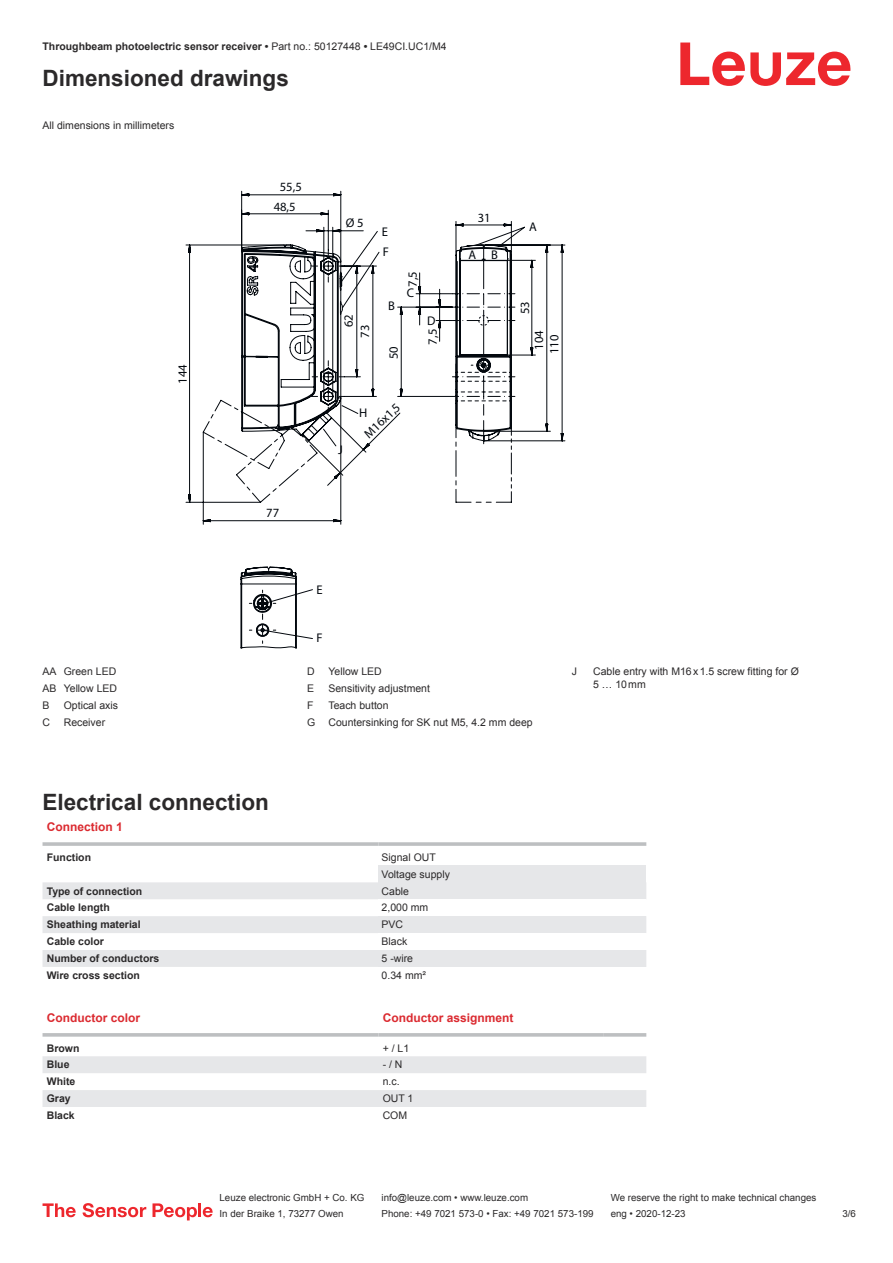
<style>
.page{position:relative;width:893px;height:1263px;background:#fff}
.page>*{position:absolute;margin:0;border:0;box-sizing:border-box;transform-origin:0 0}
.t1{font:700 22.5px "Arial";color:#2b292a}
.t2{font:12.6px/19.8px "Myriad Pro";color:#03080e;text-align:center}
.t3{font:700 12px "Arial";color:#db2a30}
.t4{font:10.5px/17px "Arial";color:#2b292a}
.t5{font:700 10.5px "Arial";color:#2b292a}
.t6{font:9.75px "Arial";color:#2b292a}
.s1{font-weight:400}
</style>
<div class="page">
<svg style="left:680px;top:43px;width:170px;height:43px"></svg>
<svg style="left:43px;top:882px;width:335px;height:85px;fill:#e6e7e9"></svg>
<hr style="left:43px;top:842px;width:335px;height:4px;background:#bdbfc1">
<hr style="left:378px;top:842px;width:268px;height:4px;background:#c7c9ca">
<div style="left:378px;top:865px;width:268px;height:17px;background:#e6e7e9"></div>
<div style="left:378px;top:882px;width:268px;height:17px;background:#e6e7e9"></div>
<div style="left:378px;top:916px;width:268px;height:17px;background:#e6e7e9"></div>
<div style="left:378px;top:950px;width:268px;height:17px;background:#e6e7e9"></div>
<svg style="left:43px;top:1056px;width:603px;height:51px"></svg>
<svg style="left:43px;top:1033px;width:335px;height:4px"></svg>
<svg style="left:378px;top:1033px;width:226px;height:4px"></svg>
<svg style="left:604px;top:1033px;width:42px;height:4px"></svg>
<svg style="left:43px;top:1203px;width:33px;height:14px"></svg>
<svg style="left:83px;top:1203px;width:63px;height:14px"></svg>
<svg style="left:153px;top:1203px;width:44px;height:17px"></svg>
<hr style="left:198px;top:1203px;width:3px;height:14px;background:#ed272d">
<svg style="left:203px;top:1207px;width:10px;height:10px"></svg>
<svg style="left:186px;top:244px;width:326px;height:395px"></svg>
<svg style="left:308px;top:221px;width:257px;height:265px"></svg>
<svg style="left:241px;top:191px;width:136px;height:256px"></svg>
<p class="t5" style="left:43px;top:43px;width:406px">Throughbeam photoelectric sensor receiver • <span class="s1">Part no.: 50127448</span> • <span class="s1">LE49CI.UC1/M4</span></p>
<h1 class="t1" style="left:43px;top:70px;width:248px">Dimensioned drawings</h1>
<p class="t4" style="left:43px;top:117px;width:133px">All dimensions in millimeters</p>
<p class="t2" style="left:173px;top:384px;width:21px;rotate:-90deg">144</p>
<p class="t2" style="left:274px;top:178px;width:30px">55,5<br>48,5</p>
<p class="t2" style="left:266px;top:503px;width:14px">77</p>
<p class="t2" style="left:346px;top:213px;width:19px">Ø 5</p>
<p class="t2" style="left:478px;top:208px;width:14px">31</p>
<p class="t2" style="left:382px;top:223px;width:8px">E</p>
<p class="t2" style="left:468px;top:245px;width:31px">A B</p>
<p class="t2" style="left:383px;top:243px;width:8px">F</p>
<p class="t2" style="left:341px;top:338px;width:25px;line-height:16.4px;text-align:left;text-indent:10px;rotate:-90deg">62<br>73</p>
<p class="t2" style="left:388px;top:297px;width:8px">B</p>
<p class="t2" style="left:403px;top:287px;width:17px;rotate:-90deg">7,5</p>
<p class="t2" style="left:407px;top:283px;width:9px">C</p>
<p class="t2" style="left:384px;top:359px;width:14px;rotate:-90deg">50</p>
<p class="t2" style="left:427px;top:311px;width:10px">D</p>
<p class="t2" style="left:423px;top:344px;width:17px;rotate:-90deg">7,5</p>
<p class="t2" style="left:338px;top:440px;width:6px">J</p>
<p class="t2" style="left:360px;top:429px;width:46px;rotate:-44deg">M16x1,5</p>
<p class="t2" style="left:359px;top:404px;width:10px">H</p>
<p class="t2" style="left:529px;top:217px;width:9px">A</p>
<p class="t2" style="left:516px;top:314px;width:14px;rotate:-90deg">53</p>
<p class="t2" style="left:532px;top:354px;width:25px;line-height:15.3px;rotate:-90deg">104<br>110</p>
<p class="t2" style="left:317px;top:580px;width:8px">E</p>
<p class="t4" style="left:43px;top:664px;width:76px;text-align:justify">AA Green LED AB Yellow LED B</p>
<p class="t4" style="left:64px;top:698px;width:56px">Optical axis</p>
<p class="t4" style="left:43px;top:715px;width:9px">C</p>
<p class="t4" style="left:64px;top:715px;width:43px">Receiver</p>
<p class="t2" style="left:317px;top:629px;width:8px">F</p>
<p class="t4" style="left:307px;top:664px;width:9px">D</p>
<p class="t4" style="left:328px;top:664px;width:55px">Yellow LED</p>
<p class="t4" style="left:307px;top:681px;width:9px">E</p>
<p class="t4" style="left:328px;top:681px;width:103px">Sensitivity adjustment</p>
<p class="t4" style="left:307px;top:698px;width:8px">F</p>
<p class="t4" style="left:307px;top:698px;width:227px;text-indent:21px">Teach button<br>G Countersinking for SK nut M5, 4.2 mm deep</p>
<h1 class="t1" style="left:43px;top:793px;width:228px">Electrical connection</h1>
<p class="t3" style="left:47px;top:823px;width:78px">Connection 1</p>
<p class="t5" style="left:47px;top:853px;width:46px">Function</p>
<p class="t4" style="left:382px;top:849px;width:70px">Signal OUT<br>Voltage supply</p>
<p class="t5" style="left:47px;top:887px;width:97px">Type of connection</p>
<p class="t4" style="left:382px;top:883px;width:29px">Cable</p>
<p class="t5" style="left:47px;top:904px;width:65px">Cable length</p>
<p class="t4" style="left:382px;top:900px;width:48px">2,000 mm</p>
<p class="t5" style="left:47px;top:921px;width:95px">Sheathing material</p>
<p class="t4" style="left:382px;top:917px;width:23px">PVC</p>
<p class="t5" style="left:47px;top:938px;width:59px">Cable color</p>
<p class="t4" style="left:382px;top:934px;width:27px">Black</p>
<p class="t5" style="left:47px;top:954px;width:114px">Number of conductors</p>
<p class="t4" style="left:382px;top:951px;width:33px">5 -wire</p>
<p class="t5" style="left:47px;top:971px;width:95px">Wire cross section</p>
<p class="t4" style="left:382px;top:968px;width:46px">0.34 mm²</p>
<p class="t3" style="left:47px;top:1013px;width:95px">Conductor color</p>
<p class="t3" style="left:383px;top:1013px;width:132px">Conductor assignment</p>
<p class="t5" style="left:47px;top:1044px;width:34px">Brown</p>
<p class="t4" style="left:383px;top:1040px;width:28px">+ / L1</p>
<p class="t5" style="left:47px;top:1061px;width:24px">Blue</p>
<p class="t4" style="left:383px;top:1057px;width:21px">- / N</p>
<p class="t5" style="left:47px;top:1078px;width:30px">White</p>
<p class="t4" style="left:383px;top:1074px;width:18px">n.c.</p>
<p class="t5" style="left:47px;top:1095px;width:25px">Gray</p>
<p class="t4" style="left:383px;top:1091px;width:32px">OUT 1</p>
<p class="t5" style="left:47px;top:1111px;width:30px">Black</p>
<p class="t4" style="left:383px;top:1108px;width:26px">COM</p>
<p class="t4" style="left:572px;top:664px;width:7px">J</p>
<p class="t4" style="left:593px;top:666px;width:207px;line-height:12.6px">Cable entry with M16 x 1.5 screw fitting for Ø<br>5 … 10 mm</p>
<p class="t6" style="left:220px;top:1194px;width:146px">Leuze electronic GmbH + Co. KG</p>
<p class="t6" style="left:381px;top:1194px;width:148px">info@leuze.com • www.leuze.com</p>
<p class="t6" style="left:611px;top:1194px;width:207px">We reserve the right to make technical changes</p>
<p class="t6" style="left:220px;top:1210px;width:126px">In der Braike 1, 73277 Owen</p>
<p class="t6" style="left:381px;top:1210px;width:214px">Phone: +49 7021 573-0 • Fax: +49 7021 573-199</p>
<p class="t6" style="left:611px;top:1210px;width:76px">eng • 2020-12-23</p>
<p class="t6" style="left:842px;top:1210px;width:15px">3 /6</p>
</div>
